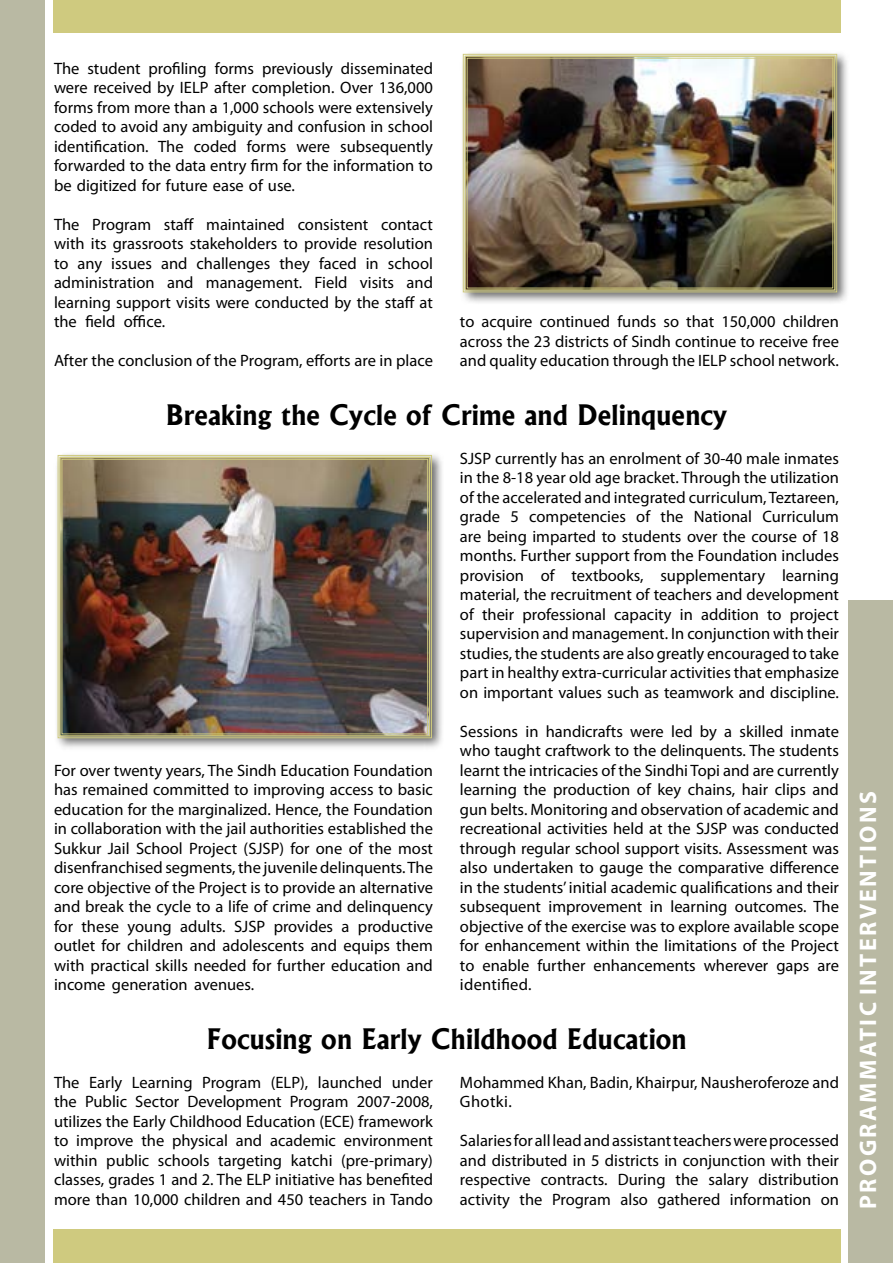
<style>
.page{position:relative;width:893px;height:1263px;background:#fff}
.page>*{position:absolute;margin:0;border:0;box-sizing:border-box;transform-origin:0 0}
.t1{font:700 27px "Albertus";letter-spacing:.01em;color:#000}
.t2{font:700 24px "Myriad Pro";letter-spacing:.1em;color:#fff}
.t3{font:16.5px/19.5px "Myriad Pro";color:#000;text-align:justify}
</style>
<div class="page">
<div style="left:848px;top:600px;width:45px;height:663px;background:#b9b9a3"></div>
<div style="left:0;top:0;width:45px;height:1263px;background:#b9b9a3"></div>
<div style="left:53px;top:0;width:787px;height:33px;background:#cfca7f"></div>
<div style="left:53px;top:1230px;width:787px;height:33px;background:#cfca7f"></div>
<div style="left:459px;top:50px;width:390px;height:255px;background:#000;opacity:.6"></div>
<img style="left:463px;top:54px;width:374px;height:239px">
<div style="left:465px;top:56px;width:370px;height:235px;border:1px solid #cfca7f"></div>
<div style="left:467px;top:58px;width:366px;height:230px;border:1px solid #cfca7f"></div>
<div style="left:54px;top:451px;width:390px;height:300px;background:#000;opacity:.6"></div>
<img style="left:57px;top:455px;width:375px;height:283px">
<div style="left:59px;top:457px;width:371px;height:279px;border:1px solid #cfca7f"></div>
<div style="left:62px;top:459px;width:366px;height:275px;border:1px solid #cfca7f"></div>
<p class="t3" style="left:54px;top:58px;width:380px">The student profiling forms previously disseminated were received by IELP after completion. Over 136,000 forms from more than a 1,000 schools were extensively coded to avoid any ambiguity and confusion in school identification. The coded forms were subsequently forwarded to the data entry firm for the information to be digitized for future ease of use.</p>
<p class="t3" style="left:54px;top:214px;width:380px">The Program staff maintained consistent contact with its grassroots stakeholders to provide resolution to any issues and challenges they faced in school administration and management. Field visits and learning support visits were conducted by the staff at the field office.</p>
<p class="t3" style="left:54px;top:351px;width:380px">After the conclusion of the Program, efforts are in place</p>
<p class="t3" style="left:460px;top:311px;width:380px">to acquire continued funds so that 150,000 children across the 23 districts of Sindh continue to receive free and quality education through the IELP school network.</p>
<h1 class="t1" style="left:166px;top:398px;width:563px">Breaking the Cycle of Crime and Delinquency</h1>
<p class="t3" style="left:460px;top:448px;width:380px">SJSP currently has an enrolment of 30-40 male inmates in the 8-18 year old age bracket. Through the utilization of the accelerated and integrated curriculum, Teztareen, grade 5 competencies of the National Curriculum are being imparted to students over the course of 18 months. Further support from the Foundation includes provision of textbooks, supplementary learning material, the recruitment of teachers and development of their professional capacity in addition to project supervision and management. In conjunction with their studies, the students are also greatly encouraged to take part in healthy extra-curricular activities that emphasize on important values such as teamwork and discipline.</p>
<p class="t3" style="left:460px;top:721px;width:380px">Sessions in handicrafts were led by a skilled inmate who taught craftwork to the delinquents. The students learnt the intricacies of the Sindhi Topi and are currently learning the production of key chains, hair clips and gun belts. Monitoring and observation of academic and recreational activities held at the SJSP was conducted through regular school support visits. Assessment was also undertaken to gauge the comparative difference in the students’ initial academic qualifications and their subsequent improvement in learning outcomes. The objective of the exercise was to explore available scope for enhancement within the limitations of the Project to enable further enhancements wherever gaps are identified.</p>
<h1 class="t1" style="left:206px;top:1022px;width:482px">Focusing on Early Childhood Education</h1>
<p class="t3" style="left:54px;top:1072px;width:380px">The Early Learning Program (ELP), launched under the Public Sector Development Program 2007-2008, utilizes the Early Childhood Education (ECE) framework to improve the physical and academic environment within public schools targeting katchi (pre-primary) classes, grades 1 and 2. The ELP initiative has benefited more than 10,000 children and 450 teachers in Tando</p>
<p class="t3" style="left:460px;top:1072px;width:380px">Mohammed Khan, Badin, Khairpur, Nausheroferoze and<br>Ghotki.</p>
<p class="t3" style="left:54px;top:760px;width:381px">For over twenty years, The Sindh Education Foundation has remained committed to improving access to basic education for the marginalized. Hence, the Foundation in collaboration with the jail authorities established the Sukkur Jail School Project (SJSP) for one of the most disenfranchised segments, the juvenile delinquents. The core objective of the Project is to provide an alternative and break the cycle to a life of crime and delinquency for these young adults. SJSP provides a productive outlet for children and adolescents and equips them with practical skills needed for further education and income generation avenues.</p>
<p class="t3" style="left:460px;top:1130px;width:380px">Salaries for all lead and assistant teachers were processed and distributed in 5 districts in conjunction with their respective contracts. During the salary distribution activity the Program also gathered information on</p>
<h2 class="t2" style="left:852px;top:1209px;width:419px;rotate:-90deg">PROGRAMMATIC INTERVENTIONS</h2>
</div>
